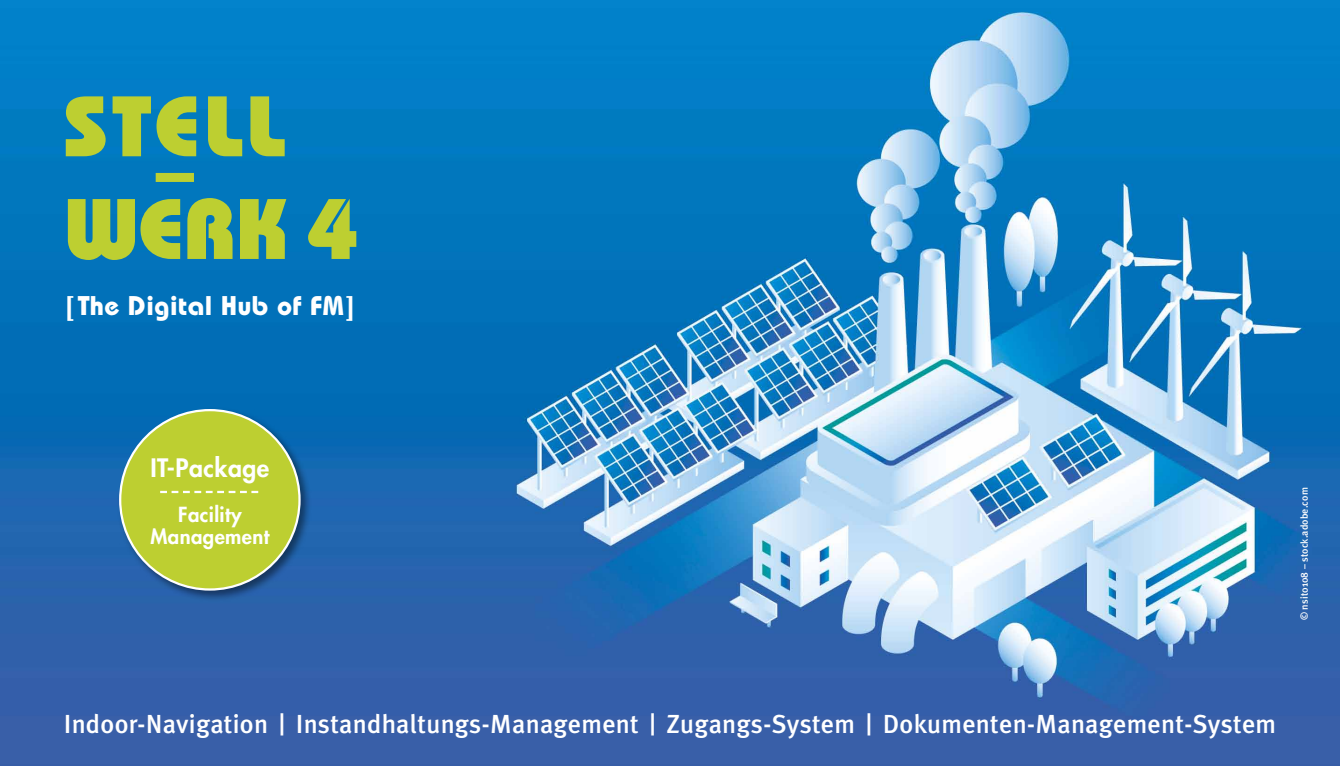
<style>
.page{position:relative;width:1340px;height:766px;background:#fff}
.page>*{position:absolute;margin:0;border:0;box-sizing:border-box;transform-origin:0 0}
.t1{font:800 85.5px/102.6px "Bauhaus";letter-spacing:.03em;color:#bdcf31}
.t2{font:700 27px "Bauhaus";letter-spacing:.02em;color:#fff}
.t3{font:500 26.1px "Meta Plus";letter-spacing:.01em;color:#fff}
.t4{font:800 24.75px "Futura";letter-spacing:.02em;color:#fff}
.t5{font:800 20.25px/22.5px "Futura";letter-spacing:.02em;color:#fff;text-align:center}
.t6{font:500 10.12px "Meta Plus";letter-spacing:.01em;color:#fff}
.s1{font-size:28.8px}
</style>
<div class="page">
<img style="left:0;top:0;width:1339px;height:765px">
<div style="left:156px;top:173px;width:38px;height:9px;background:#bdcf31"></div>
<div style="left:116px;top:406px;width:196px;height:195px;background:#000;opacity:.45"></div>
<div style="left:120px;top:410px;width:179px;height:179px;background:#bdcf31;border-radius:50%"></div>
<svg style="left:160px;top:490px;width:98px;height:3px"></svg>
<h1 class="t1" style="left:64px;top:74px;width:297px">STELL<br>WERK 4</h1>
<p class="t2" style="left:65px;top:288px;width:290px">[The Digital Hub of FM]</p>
<p class="t4" style="left:150px;top:451px;width:120px">IT-Package</p>
<p class="t5" style="left:150px;top:502px;width:120px">Facility<br>Management</p>
<p class="t6" style="left:1298px;top:620px;width:134px;rotate:-90deg">© nsit0108 – stock.adobe.com</p>
<p class="t3" style="left:64px;top:708px;width:1213px">Indoor-Navigation <span class="s1">|</span> Instandhaltungs-Management <span class="s1">|</span> Zugangs-System <span class="s1">|</span> Dokumenten-Management-System</p>
</div>
